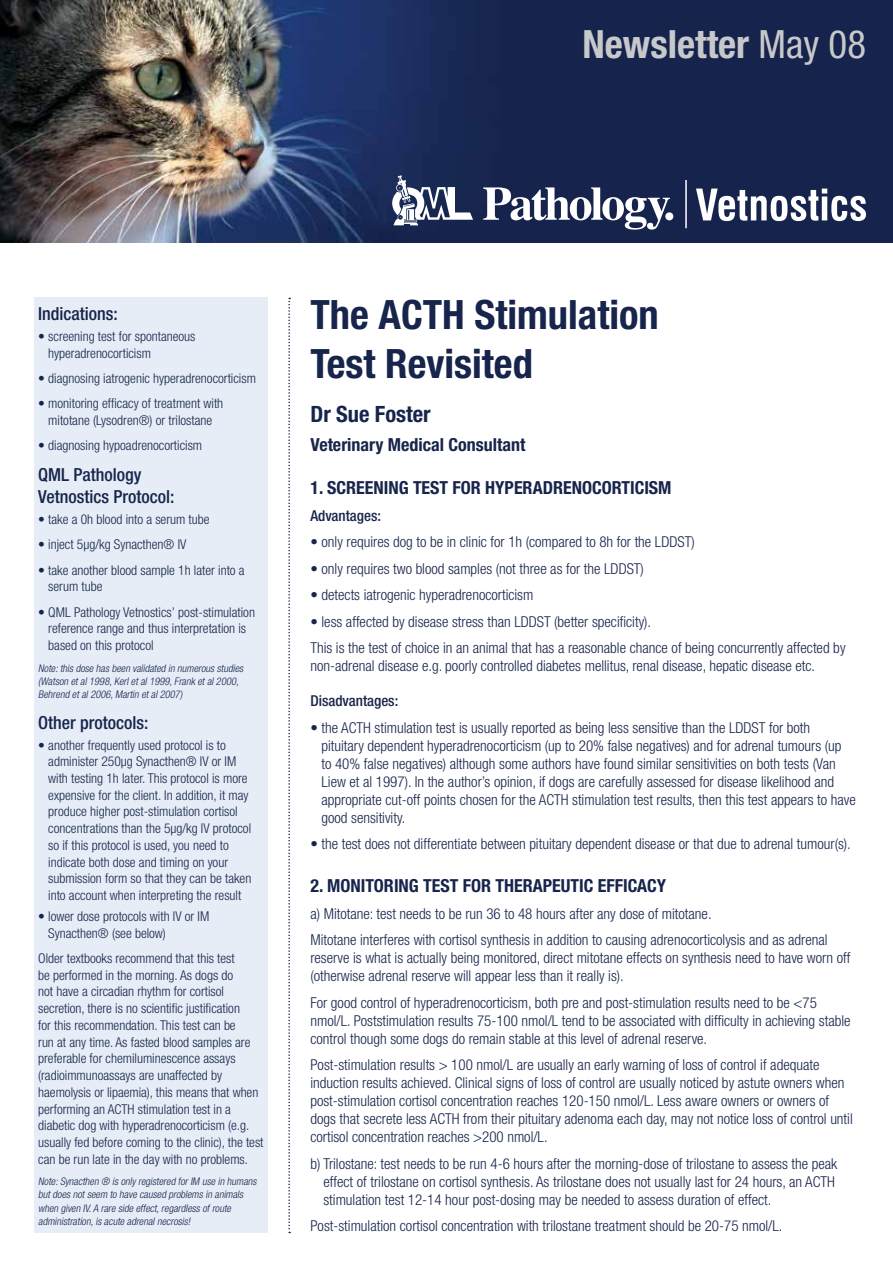
<style>
.page{position:relative;width:893px;height:1263px;background:#fff}
.page>*{position:absolute;margin:0;border:0;box-sizing:border-box;transform-origin:0 0}
.t1{font:700 condensed 40.5px/48.6px "Helvetica Neue";color:#17244b}
.t2{font:700 condensed 39px "Helvetica Neue";color:#c7c8ca}
.t3{font:700 condensed 22.5px "Helvetica Neue";color:#17244b}
.t4{font:700 condensed 18px "Helvetica Neue";color:#17244b}
.t5{font:500 condensed 18px/22px "Helvetica Neue";color:#17244b}
.t6{font:300 condensed 15px/18px "Helvetica Neue";color:#17244b}
.t7{font:500 condensed 15px "Helvetica Neue";color:#17244b}
.t8{font:300 condensed 13.5px/16.8px "Helvetica Neue";color:#17244b}
.t9{font:italic 300 condensed 10.5px/13.2px "Helvetica Neue";color:#17244b}
.s1{font-weight:400}
</style>
<div class="page">
<img style="left:0;top:0;width:893px;height:242px">
<svg style="left:288px;top:298px;width:2px;height:935px"></svg>
<div style="left:34px;top:298px;width:234px;height:935px;background:#e6edf6"></div>
<svg style="left:696px;top:189px;width:170px;height:32px"></svg>
<svg style="left:483px;top:187px;width:190px;height:43px"></svg>
<svg style="left:392px;top:175px;width:81px;height:50px"></svg>
<hr style="left:685px;top:180px;width:2px;height:48px;background:#fff">
<h2 class="t2" style="left:582px;top:20px;width:285px">Newsletter <span class="s1">May 08</span></h2>
<p class="t5" style="left:38px;top:303px;width:81px">Indications:</p>
<p class="t8" style="left:48px;top:328px;width:149px;text-indent:-10px">• screening test for spontaneous hyperadrenocorticism</p>
<p class="t8" style="left:38px;top:370px;width:219px">• diagnosing iatrogenic hyperadrenocorticism</p>
<p class="t8" style="left:38px;top:395px;width:186px;text-align:center">• monitoring efficacy of treatment with mitotane (Lysodren®) or trilostane</p>
<p class="t8" style="left:38px;top:437px;width:165px">• diagnosing hypoadrenocorticism</p>
<p class="t5" style="left:38px;top:463px;width:138px">QML Pathology<br>Vetnostics Protocol:</p>
<p class="t8" style="left:38px;top:511px;width:173px">• take a 0h blood into a serum tube</p>
<p class="t8" style="left:38px;top:536px;width:150px">• inject 5μg/kg Synacthen® IV</p>
<p class="t8" style="left:48px;top:561px;width:198px;text-indent:-10px">• take another blood sample 1h later into a serum tube</p>
<p class="t8" style="left:48px;top:603px;width:208px;text-indent:-10px">• QML Pathology Vetnostics’ post-stimulation reference range and thus interpretation is based on this protocol</p>
<p class="t9" style="left:38px;top:661px;width:209px">Note:this dose has been validated in numerous studies (Watson etal1998,Kerletal1999,Frank etal2000,<br>Behrend etal2006,Martin etal2007)</p>
<p class="t5" style="left:38px;top:711px;width:112px">Other protocols:</p>
<p class="t8" style="left:48px;top:736px;width:205px;text-indent:-10px">• another frequently used protocol is to administer 250μg Synacthen® IV or IM with testing 1h later. This protocol is more expensive for the client. In addition, it may produce higher post-stimulation cortisol concentrations than the 5μg/kg IV protocol so if this protocol is used, you need to indicate both dose and timing on your submission form so that they can be taken into account when interpreting the result</p>
<p class="t8" style="left:48px;top:908px;width:163px;text-indent:-10px">• lower dose protocols with IV or IM<br>Synacthen® (see below)</p>
<p class="t8" style="left:38px;top:950px;width:227px">Older textbooks recommend that this test<br>be performed in the morning. As dogs do<br>not have a circadian rhythm for cortisol secretion, there is no scientific justification<br>for this recommendation. This test can be<br>run at any time. As fasted blood samples are preferable for chemiluminescence assays (radioimmunoassays are unaffected by haemolysis or lipaemia), this means that when performing an ACTH stimulation test in a diabetic dog with hyperadrenocorticism (e.g. usually fed before coming to the clinic), the test can be run late in the day with no problems.</p>
<p class="t9" style="left:38px;top:1175px;width:222px">Note:Synacthen ® is onlyregistered forIM use in humans butdoes notseem to have caused problems in animals when given IV.A rare side effect,regardless ofroute administration,is acute adrenalnecrosis!</p>
<h1 class="t1" style="left:310px;top:290px;width:350px">The ACTH Stimulation<br>Test Revisited</h1>
<h3 class="t3" style="left:310px;top:400px;width:122px">Dr Sue Foster</h3>
<p class="t4" style="left:310px;top:434px;width:217px">Veterinary Medical Consultant</p>
<p class="t4" style="left:310px;top:477px;width:363px">1. SCREENING TEST FOR HYPERADRENOCORTICISM</p>
<p class="t7" style="left:310px;top:506px;width:72px">Advantages:</p>
<p class="t6" style="left:310px;top:533px;width:386px">• only requires dog to be in clinic for 1h (compared to 8h for the LDDST)</p>
<p class="t6" style="left:310px;top:559px;width:335px">• only requires two blood samples (not three as for the LDDST)</p>
<p class="t6" style="left:310px;top:586px;width:224px">• detects iatrogenic hyperadrenocorticism</p>
<p class="t6" style="left:310px;top:608px;width:537px;line-height:26.5px">• less affected by disease stress than LDDST (better specificity).<br>This is the test of choice in an animal that has a reasonable chance of being concurrently affected by</p>
<p class="t6" style="left:310px;top:657px;width:506px">non-adrenal disease e.g. poorly controlled diabetes mellitus, renal disease, hepatic disease etc.</p>
<p class="t7" style="left:310px;top:692px;width:89px">Disadvantages:</p>
<p class="t6" style="left:321px;top:718px;width:536px;text-indent:-11px">• the ACTH stimulation test is usually reported as being less sensitive than the LDDST for both pituitary dependent hyperadrenocorticism (up to 20% false negatives) and for adrenal tumours (up<br>to 40% false negatives) although some authors have found similar sensitivities on both tests (Van Liew et al 1997). In the author’s opinion, if dogs are carefully assessed for disease likelihood and appropriate cut-off points chosen for the ACTH stimulation test results, then this test appears to have good sensitivity.</p>
<p class="t6" style="left:310px;top:835px;width:542px">• the test does not differentiate between pituitary dependent disease or that due to adrenal tumour(s).</p>
<p class="t4" style="left:310px;top:875px;width:357px">2. MONITORING TEST FOR THERAPEUTIC EFFICACY</p>
<p class="t6" style="left:310px;top:900px;width:519px;line-height:26.5px">a) Mitotane: test needs to be run 36 to 48 hours after any dose of mitotane.<br>Mitotane interferes with cortisol synthesis in addition to causing adrenocorticolysis and as adrenal</p>
<p class="t6" style="left:310px;top:948px;width:541px">reserve is what is actually being monitored, direct mitotane effects on synthesis need to have worn off (otherwise adrenal reserve will appear less than it really is).</p>
<p class="t6" style="left:310px;top:993px;width:542px">For good control of hyperadrenocorticism, both pre and post-stimulation results need to be &lt;75 nmol/L. Poststimulation results 75-100 nmol/L tend to be associated with difficulty in achieving stable control though some dogs do remain stable at this level of adrenal reserve.</p>
<p class="t6" style="left:310px;top:1055px;width:544px">Post-stimulation results &gt; 100 nmol/L are usually an early warning of loss of control if adequate induction results achieved. Clinical signs of loss of control are usually noticed by astute owners when post-stimulation cortisol concentration reaches 120-150 nmol/L. Less aware owners or owners of dogs that secrete less ACTH from their pituitary adenoma each day, may not notice loss of control until cortisol concentration reaches &gt;200 nmol/L.</p>
<p class="t6" style="left:323px;top:1154px;width:515px;text-indent:-13px">b) Trilostane: test needs to be run 4-6 hours after the morning-dose of trilostane to assess the peak effect of trilostane on cortisol synthesis. As trilostane does not usually last for 24 hours, an ACTH stimulation test 12-14 hour post-dosing may be needed to assess duration of effect.</p>
<p class="t6" style="left:310px;top:1216px;width:473px">Post-stimulation cortisol concentration with trilostane treatment should be 20-75 nmol/L.</p>
</div>
